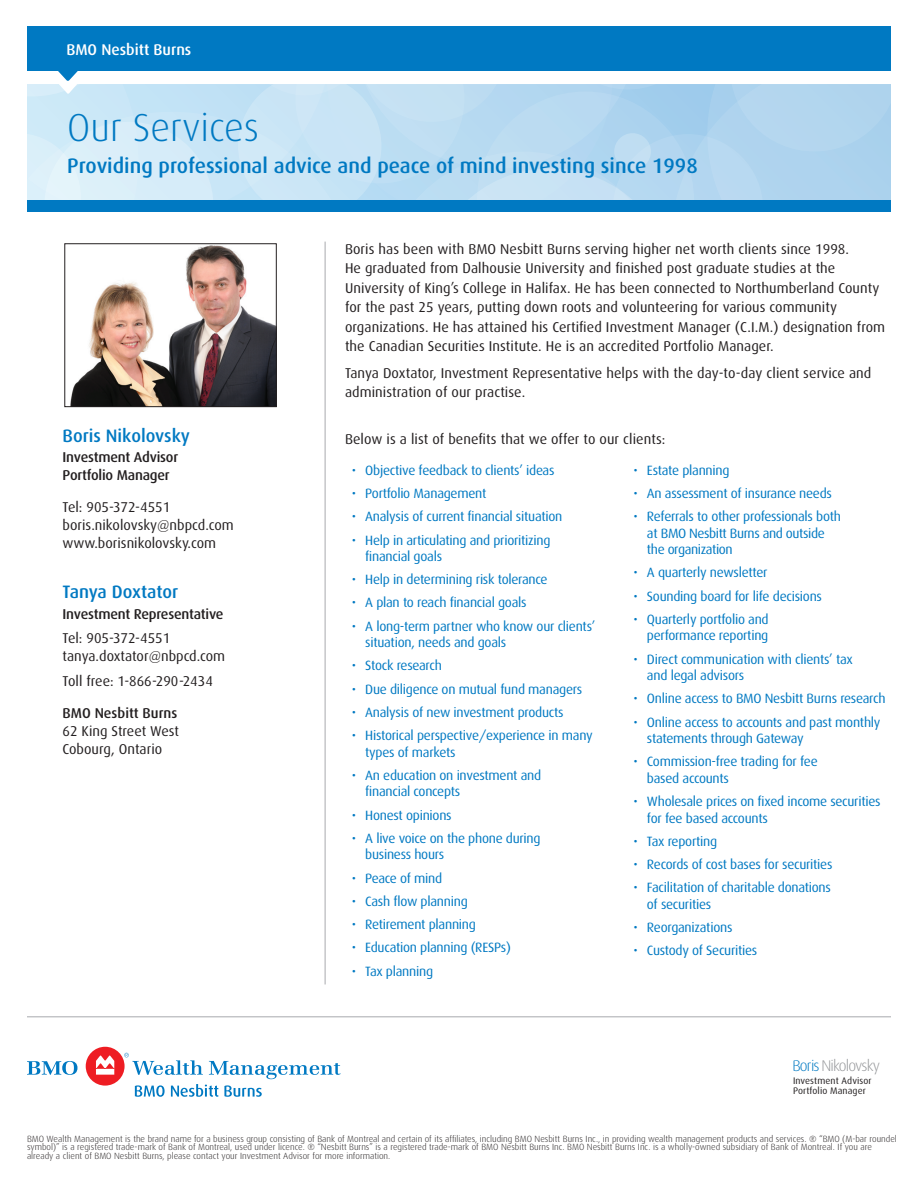
<style>
.page{position:relative;width:918px;height:1188px;background:#fff}
.page>*{position:absolute;margin:0;border:0;box-sizing:border-box;transform-origin:0 0}
.t1{font:300 39px "Dax";color:#0079c2}
.t2{font:500 21px "Dax";color:#0079c2}
.t3{font:500 18px "Dax";color:#0079c2}
.t4{font:500 15.6px "Dax";color:#fff}
.t5{font:300 15.45px "Dax";letter-spacing:-.06em;color:#939598}
.t6{font:14.25px/19.5px "Dax";letter-spacing:.005em;color:#231f20}
.t7{font:500 14.25px/18px "Dax";letter-spacing:-.015em;color:#231f20}
.t8{font:13.5px/16.5px "Dax";letter-spacing:-.02em;color:#0079c2}
.t9{font:9.6px/10.5px "Dax";letter-spacing:.01em;color:#231f20}
.t10{font:300 9px/8.6px "Dax";color:#231f20}
.s1{color:#0079c2}
</style>
<div class="page">
<hr style="left:27px;top:1017px;width:864px;height:1px;background:#a8a9ad">
<hr style="left:325px;top:242px;width:1px;height:742px;background:#a8a9ad">
<img style="left:70px;top:246px;width:204px;height:159px">
<div style="left:65px;top:244px;width:211px;height:163px;border:1px solid #231f20"></div>
<div style="left:27px;top:200px;width:864px;height:12px;background:#0079c2"></div>
<div style="left:27px;top:26px;width:863px;height:45px;background:#0079c2"></div>
<svg style="left:27px;top:67px;width:864px;height:133px;background:#bfdef2"></svg>
<svg style="left:27px;top:1061px;width:50px;height:14px"></svg>
<div style="left:86px;top:1047px;width:39px;height:39px;background:#ee1d23;border-radius:50%"></div>
<svg style="left:96px;top:1056px;width:18px;height:19px"></svg>
<svg style="left:124px;top:1053px;width:217px;height:44px"></svg>
<p class="t4" style="left:66px;top:41px;width:127px">BMO Nesbitt Burns</p>
<h1 class="t1" style="left:67px;top:106px;width:193px">Our Services</h1>
<h2 class="t2" style="left:67px;top:154px;width:632px">Providing professional advice and peace of mind investing since 1998</h2>
<h3 class="t3" style="left:63px;top:426px;width:129px">Boris Nikolovsky</h3>
<p class="t7" style="left:63px;top:449px;width:117px">Investment Advisor<br>Portfolio Manager</p>
<p class="t6" style="left:63px;top:498px;width:173px;line-height:18px">Tel: 905-372-4551 boris.nikolovsky@nbpcd.com www.borisnikolovsky.com</p>
<h3 class="t3" style="left:63px;top:582px;width:117px">Tanya Doxtator</h3>
<p class="t7" style="left:63px;top:605px;width:162px">Investment Representative</p>
<p class="t6" style="left:63px;top:629px;width:164px;line-height:18px">Tel: 905-372-4551 tanya.doxtator@nbpcd.com</p>
<p class="t6" style="left:63px;top:671px;width:152px">Toll free: 1-866-290-2434</p>
<p class="t7" style="left:63px;top:704px;width:116px">BMO Nesbitt Burns</p>
<p class="t6" style="left:63px;top:722px;width:118px;line-height:18px">62 King Street West<br>Cobourg, Ontario</p>
<p class="t6" style="left:345px;top:239px;width:542px">Boris has been with BMO Nesbitt Burns serving higher net worth clients since 1998.<br>He graduated from Dalhousie University and finished post graduate studies at the University of King’s College in Halifax. He has been connected to Northumberland County for the past 25 years, putting down roots and volunteering for various community organizations. He has attained his Certified Investment Manager (C.I.M.) designation from the Canadian Securities Institute. He is an accredited Portfolio Manager.</p>
<p class="t6" style="left:345px;top:363px;width:528px">Tanya Doxtator, Investment Representative helps with the day-to-day client service and administration of our practise.</p>
<p class="t6" style="left:345px;top:429px;width:322px">Below is a list of benefits that we offer to our clients:</p>
<p class="t8" style="left:352px;top:462px;width:204px">• Objective feedback to clients’ ideas</p>
<p class="t8" style="left:352px;top:485px;width:136px">• Portfolio Management</p>
<p class="t8" style="left:352px;top:508px;width:212px">• Analysis of current financial situation</p>
<p class="t8" style="left:365px;top:532px;width:187px;text-indent:-14px">• Help in articulating and prioritizing financial goals</p>
<p class="t8" style="left:352px;top:571px;width:197px">• Help in determining risk tolerance</p>
<p class="t8" style="left:352px;top:595px;width:176px">• A plan to reach financial goals</p>
<p class="t8" style="left:365px;top:618px;width:232px;text-indent:-14px">• A long-term partner who know our clients’ situation, needs and goals</p>
<p class="t8" style="left:352px;top:658px;width:92px">• Stock research</p>
<p class="t8" style="left:352px;top:681px;width:232px">• Due diligence on mutual fund managers</p>
<p class="t8" style="left:352px;top:704px;width:213px">• Analysis of new investment products</p>
<p class="t8" style="left:365px;top:727px;width:229px;text-indent:-14px">• Historical perspective/experience in many types of markets</p>
<p class="t8" style="left:365px;top:767px;width:178px;text-indent:-14px">• An education on investment and financial concepts</p>
<p class="t8" style="left:352px;top:807px;width:101px">• Honest opinions</p>
<p class="t8" style="left:365px;top:830px;width:177px;text-indent:-14px">• A live voice on the phone during business hours</p>
<p class="t8" style="left:352px;top:870px;width:92px">• Peace of mind</p>
<p class="t8" style="left:352px;top:893px;width:118px">• Cash flow planning</p>
<p class="t8" style="left:352px;top:916px;width:126px">• Retirement planning</p>
<p class="t8" style="left:352px;top:940px;width:161px">• Education planning (RESPs)</p>
<p class="t8" style="left:352px;top:963px;width:83px">• Tax planning</p>
<p class="t8" style="left:633px;top:462px;width:98px">• Estate planning</p>
<p class="t8" style="left:633px;top:485px;width:200px">• An assessment of insurance needs</p>
<p class="t8" style="left:647px;top:508px;width:196px;text-indent:-14px">• Referrals to other professionals both at BMO Nesbitt Burns and outside the organization</p>
<p class="t8" style="left:633px;top:565px;width:135px">• A quarterly newsletter</p>
<p class="t8" style="left:633px;top:588px;width:190px">• Sounding board for life decisions</p>
<p class="t8" style="left:633px;top:611px;width:137px;text-align:right">• Quarterly portfolio and performance reporting</p>
<p class="t8" style="left:647px;top:651px;width:207px;text-indent:-14px">• Direct communication with clients’ tax and legal advisors</p>
<p class="t8" style="left:633px;top:691px;width:254px">• Online access to BMO Nesbitt Burns research</p>
<p class="t8" style="left:647px;top:714px;width:235px;text-indent:-14px">• Online access to accounts and past monthly statements through Gateway</p>
<p class="t8" style="left:647px;top:754px;width:172px;text-indent:-13px">• Commission-free trading for fee based accounts</p>
<p class="t8" style="left:647px;top:793px;width:235px;text-indent:-14px">• Wholesale prices on fixed income securities for fee based accounts</p>
<p class="t8" style="left:633px;top:833px;width:85px">• Tax reporting</p>
<p class="t8" style="left:633px;top:856px;width:200px">• Records of cost bases for securities</p>
<p class="t8" style="left:647px;top:880px;width:186px;text-indent:-14px">• Facilitation of charitable donations of securities</p>
<p class="t8" style="left:633px;top:919px;width:101px">• Reorganizations</p>
<p class="t8" style="left:633px;top:943px;width:125px">• Custody of Securities</p>
<p class="t5" style="left:793px;top:1057px;width:89px"><span class="s1">Boris</span> Nikolovsky</p>
<p class="t9" style="left:793px;top:1075px;width:80px">Investment Advisor<br>Portfolio Manager</p>
<p class="t10" style="left:27px;top:1135px;width:871px">BMO Wealth Management is the brand name for a business group consisting of Bank of Montreal and certain of its affiliates, including BMO Nesbitt Burns Inc., in providing wealth management products and services. ® “BMO (M-bar roundel symbol)” is a registered trade-mark of Bank of Montreal, used under licence. ® “Nesbitt Burns” is a registered trade-mark of BMO Nesbitt Burns Inc. BMO Nesbitt Burns Inc. is a wholly-owned subsidiary of Bank of Montreal. If you are already a client of BMO Nesbitt Burns, please contact your Investment Advisor for more information.</p>
</div>
